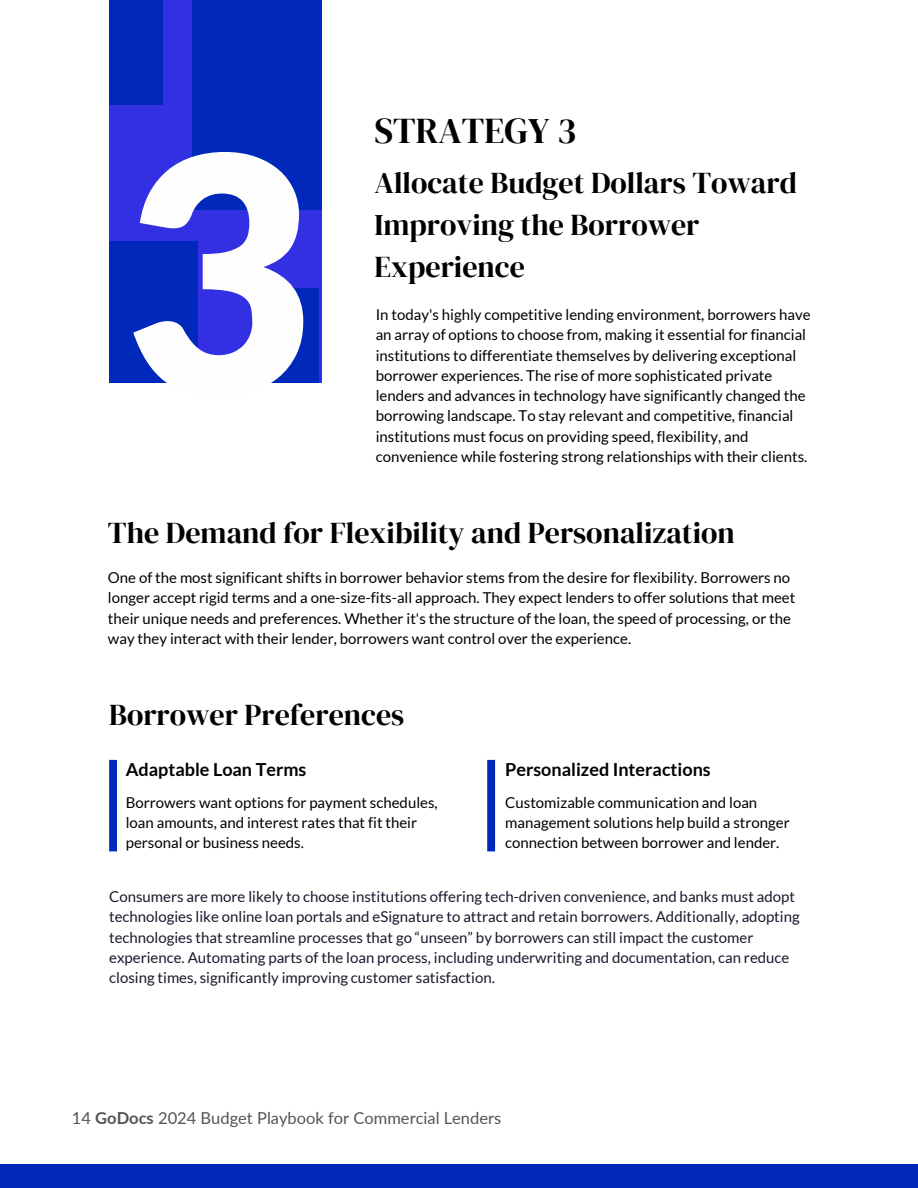
<style>
.page{position:relative;width:918px;height:1188px;background:#fff}
.page>*{position:absolute;margin:0;border:0;box-sizing:border-box;transform-origin:0 0}
.t1{font:900 328.8px "Lato";color:#fefefe}
.t2{font:36px "DM Serif Display";color:#000}
.t3{font:30px/41.7px "DM Serif Display";color:#000}
.t4{font:700 18px "Lato";color:#000}
.t5{font:16.5px "Lato";color:#545454}
.t6{font:15px/20.2px "Lato";color:#000}
.t7{font:15px/20.2px "Lato";color:#19192e}
.s1{font-weight:700}
</style>
<div class="page">
<div style="left:0;top:1165px;width:918px;height:23px;background:#0029bb"></div>
<div style="left:109px;top:0;width:212px;height:383px;background:#3330e4"></div>
<div style="left:192px;top:0;width:129px;height:209px;background:#0029bb"></div>
<div style="left:109px;top:241px;width:89px;height:142px;background:#0029bb"></div>
<div style="left:109px;top:0;width:54px;height:105px;background:#0029bb"></div>
<div style="left:265px;top:289px;width:54px;height:94px;background:#0029bb"></div>
<div style="left:109px;top:760px;width:8px;height:91px;background:#0029bb"></div>
<div style="left:487px;top:760px;width:8px;height:91px;background:#0029bb"></div>
<h2 class="t1" style="left:125px;top:70px;width:192px">3</h2>
<h2 class="t2" style="left:375px;top:106px;width:203px">STRATEGY 3</h2>
<p class="t3" style="left:375px;top:162px;width:424px">Allocate Budget Dollars Toward<br>Improving the Borrower<br>Experience</p>
<h1 class="t6" style="left:376px;top:304px;width:437px">In today's highly competitive lending environment, borrowers have an array of options to choose from, making it essential for financial institutions to differentiate themselves by delivering exceptional borrower experiences. The rise of more sophisticated private lenders and advances in technology have significantly changed the borrowing landscape. To stay relevant and competitive, financial institutions must focus on providing speed, flexibility, and convenience while fostering strong relationships with their clients.</h1>
<p class="t3" style="left:108px;top:511px;width:628px">The Demand for Flexibility and Personalization</p>
<h2 class="t6" style="left:108px;top:567px;width:689px">One of the most significant shifts in borrower behavior stems from the desire for flexibility. Borrowers no longer accept rigid terms and a one-size-fits-all approach. They expect lenders to offer solutions that meet their unique needs and preferences. Whether it's the structure of the loan, the speed of processing, or the way they interact with their lender, borrowers want control over the experience.</h2>
<h3 class="t3" style="left:109px;top:693px;width:297px">Borrower Preferences</h3>
<h3 class="t4" style="left:126px;top:758px;width:182px">Adaptable Loan Terms</h3>
<p class="t6" style="left:126px;top:792px;width:313px">Borrowers want options for payment schedules, loan amounts, and interest rates that fit their personal or business needs.</p>
<p class="t4" style="left:505px;top:758px;width:207px">Personalized Interactions</p>
<p class="t6" style="left:505px;top:792px;width:286px">Customizable communication and loan management solutions help build a stronger connection between borrower and lender.</p>
<h4 class="t7" style="left:109px;top:886px;width:692px">Consumers are more likely to choose institutions offering tech-driven convenience, and banks must adopt technologies like online loan portals and eSignature to attract and retain borrowers. Additionally, adopting technologies that streamline processes that go “unseen” by borrowers can still impact the customer experience. Automating parts of the loan process, including underwriting and documentation, can reduce closing times, significantly improving customer satisfaction.</h4>
<p class="t5" style="left:72px;top:1108px;width:431px">14 <span class="s1">GoDocs</span> 2024 Budget Playbook for Commercial Lenders</p>
</div>
